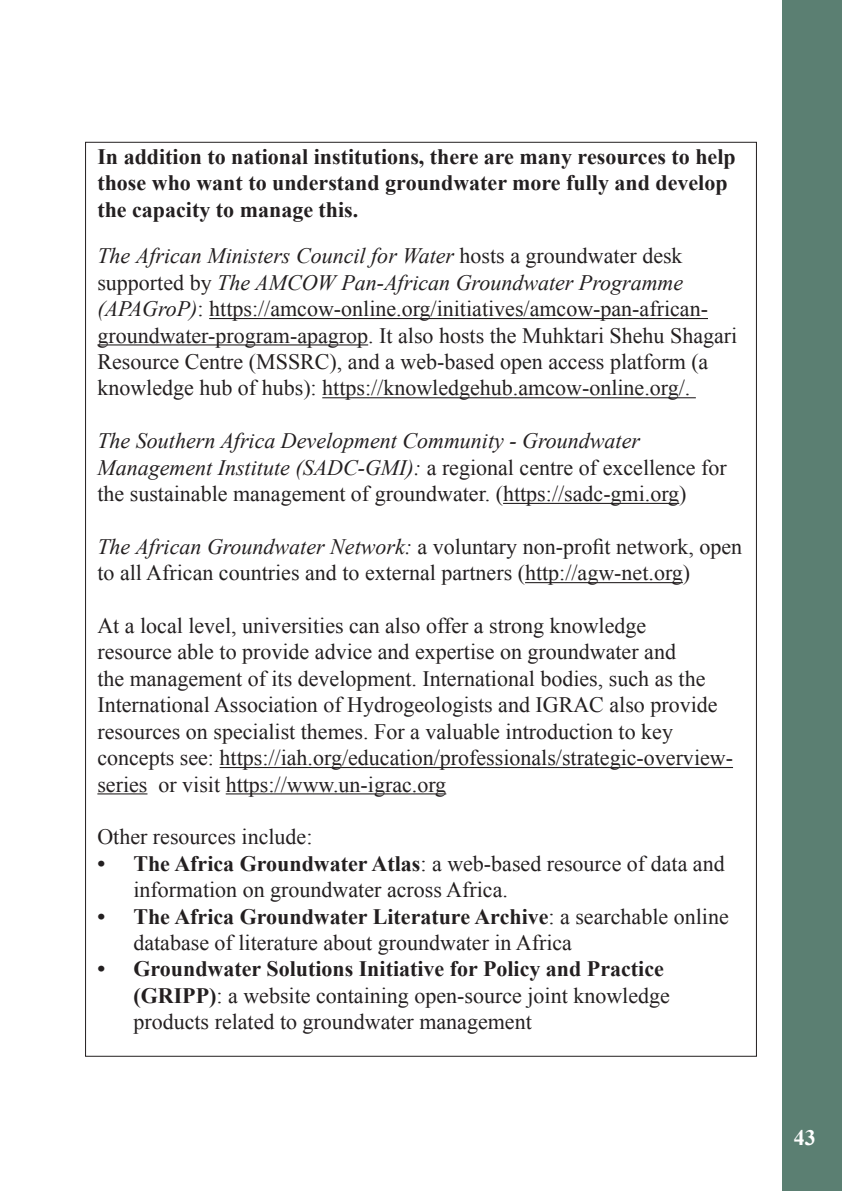
<style>
.page{position:relative;width:842px;height:1191px;background:#fff}
.page>*{position:absolute;margin:0;border:0;box-sizing:border-box;transform-origin:0 0}
.t1{font:22px/26.4px "Times New Roman";color:#231f20}
.t2{font:700 22px/26.4px "Times New Roman";color:#231f20}
.t3{font:700 22px "Times New Roman";color:#fff}
.s1{font-style:italic}
.s2{font-weight:700}
</style>
<div class="page">
<div style="left:782px;top:0;width:60px;height:1191px;background:#5b7f72"></div>
<hr style="left:209px;top:318px;width:499px;height:1px;background:#231f20">
<hr style="left:97px;top:344px;width:271px;height:1px;background:#231f20">
<hr style="left:322px;top:397px;width:374px;height:1px;background:#231f20">
<hr style="left:503px;top:503px;width:176px;height:1px;background:#231f20">
<hr style="left:525px;top:582px;width:158px;height:1px;background:#231f20">
<hr style="left:220px;top:767px;width:513px;height:1px;background:#231f20">
<hr style="left:97px;top:793px;width:50px;height:1px;background:#231f20">
<hr style="left:226px;top:793px;width:220px;height:1px;background:#231f20">
<p class="t2" style="left:97px;top:143px;width:640px">In addition to national institutions, there are many resources to help those who want to understand groundwater more fully and develop the capacity to manage this.</p>
<p class="t1" style="left:97px;top:242px;width:641px"><span class="s1">The African Ministers Council for Water</span> hosts a groundwater desk supported by <span class="s1">The AMCOW Pan-African Groundwater Programme (APAGroP)</span>: https://amcow-online.org/initiatives/amcow-pan-african&shy;groundwater-program-apagrop. It also hosts the Muhktari Shehu Shagari Resource Centre (MSSRC), and a web-based open access platform (a knowledge hub of hubs): https://knowledgehub.amcow-online.org/.</p>
<p class="t1" style="left:97px;top:427px;width:631px"><span class="s1">The Southern Africa Development Community - Groundwater<br>Management Institute (SADC-GMI):</span> a regional centre of excellence for the sustainable management of groundwater. (https://sadc-gmi.org)</p>
<p class="t1" style="left:97px;top:533px;width:646px"><span class="s1">The African Groundwater Network:</span> a voluntary non-profit network, open to all African countries and to external partners (http://agw-net.org)</p>
<p class="t1" style="left:97px;top:612px;width:637px">At a local level, universities can also offer a strong knowledge<br>resource able to provide advice and expertise on groundwater and<br>the management of its development. International bodies, such as the International Association of Hydrogeologists and IGRAC also provide resources on specialist themes. For a valuable introduction to key concepts see: https://iah.org/education/professionals/strategic-overview&shy;series or visit https://www.un-igrac.org</p>
<p class="t1" style="left:97px;top:823px;width:217px">Other resources include:</p>
<p class="t1" style="left:133px;top:850px;width:593px;text-indent:-36px"><span class="s2">• The Africa Groundwater Atlas</span>: a web-based resource of data and information on groundwater across Africa.</p>
<p class="t1" style="left:133px;top:902px;width:597px;text-indent:-36px"><span class="s2">• The Africa Groundwater Literature Archive</span>: a searchable online database of literature about groundwater in Africa</p>
<p class="t1" style="left:133px;top:955px;width:538px;text-indent:-36px"><span class="s2">• Groundwater Solutions Initiative for Policy and Practice (GRIPP)</span>: a website containing open-source joint knowledge products related to groundwater management</p>
<p class="t3" style="left:794px;top:1122px;width:23px">43</p>
</div>
